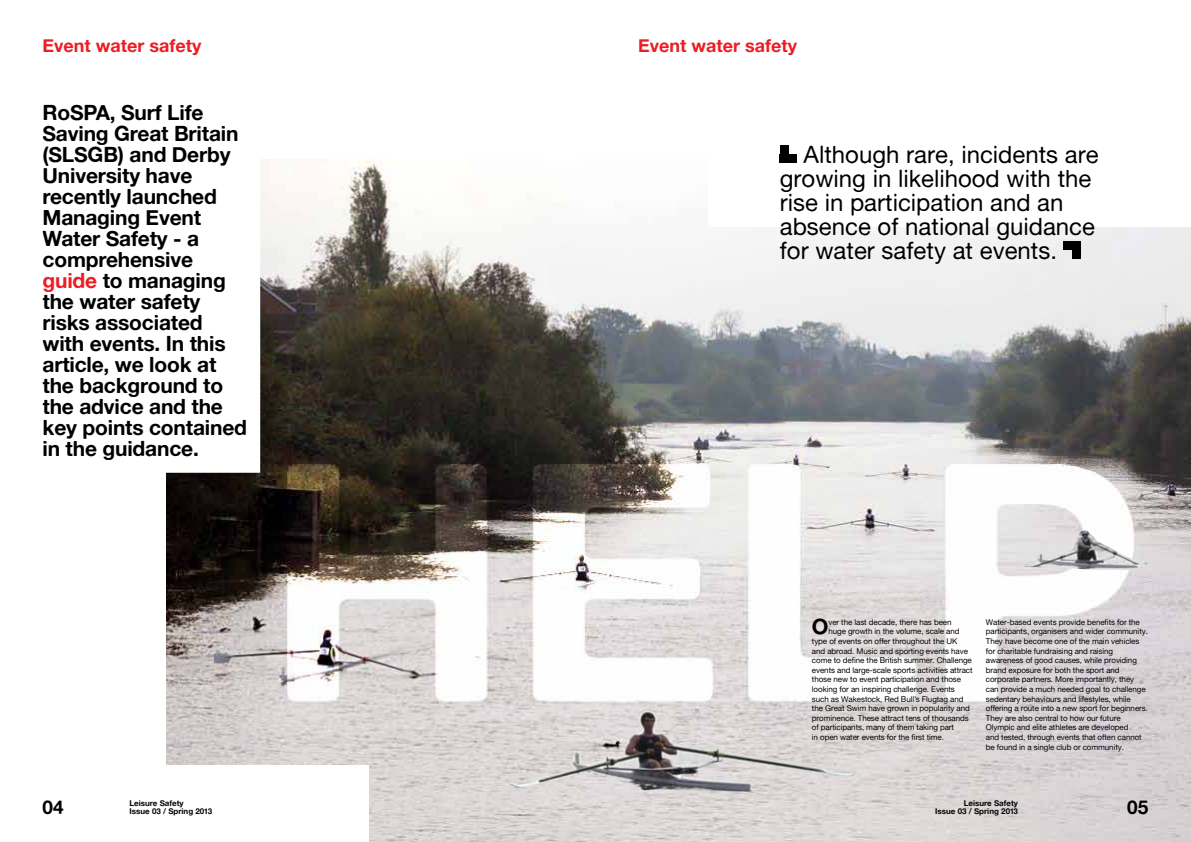
<style>
.page{position:relative;width:1191px;height:842px;background:#fff}
.page>*{position:absolute;margin:0;border:0;box-sizing:border-box;transform-origin:0 0}
.t1{font:24px/24px "Alte Haas Grotesk";color:#000}
.t2{font:21.5px "Alte Haas Grotesk Bold";color:#000}
.t3{font:21px/21px "Alte Haas Grotesk Bold";letter-spacing:-.01em;color:#000}
.t4{font:19px "Alte Haas Grotesk Bold";color:#000}
.t5{font:18px "Alte Haas Grotesk Bold";color:#ed1d24}
.t6{font:8px/9.6px "Alte Haas Grotesk";letter-spacing:-.01em;color:#000}
.t7{font:8px/8px "Alte Haas Grotesk Bold";color:#000;text-align:right}
.s1{color:#ed1d24}
</style>
<div class="page">
<img style="left:167px;top:160px;width:1024px;height:682px">
<div style="left:709px;top:142px;width:482px;height:85px;background:#fff"></div>
<div style="left:0;top:765px;width:369px;height:77px;background:#fff"></div>
<img style="left:1022px;top:530px;width:126px;height:40px">
<img style="left:510px;top:710px;width:347px;height:82px">
<div style="left:780px;top:146px;width:8px;height:17px;background:#000"></div>
<div style="left:780px;top:154px;width:17px;height:9px;background:#000"></div>
<div style="left:1064px;top:242px;width:17px;height:8px;background:#000"></div>
<div style="left:1072px;top:242px;width:9px;height:17px;background:#000"></div>
<svg style="left:166px;top:159px;width:97px;height:316px"></svg>
<h3 class="t5" style="left:43px;top:34px;width:161px">Event water safety</h3>
<h3 class="t5" style="left:638px;top:34px;width:161px">Event water safety</h3>
<p class="t3" style="left:43px;top:101px;width:206px">RoSPA, Surf Life<br>Saving Great Britain (SLSGB) and Derby<br>University have recently launched<br>Managing Event<br>Water Safety - a comprehensive <span class="s1">guide</span> to managing the water safety risks associated with events. In this article, we look at the background to the advice and the key points contained in the guidance.</p>
<h1 class="t1" style="left:780px;top:142px;width:320px;text-indent:24px">Although rare, incidents are growing in likelihood with the rise in participation and an absence of national guidance for water safety at events.</h1>
<h2 class="t2" style="left:812px;top:613px;width:18px">O</h2>
<p class="t6" style="left:828px;top:617px;width:125px">ver the last decade, there has been</p>
<p class="t6" style="left:828px;top:626px;width:133px">huge growth in the volume, scale and</p>
<p class="t6" style="left:812px;top:636px;width:147px">type of events on offer throughout the UK</p>
<p class="t6" style="left:812px;top:646px;width:158px">and abroad. Music and sporting events have</p>
<p class="t6" style="left:812px;top:655px;width:161px">come to define the British summer. Challenge</p>
<p class="t6" style="left:812px;top:665px;width:162px">events and large-scale sports activities attract</p>
<p class="t6" style="left:812px;top:674px;width:151px">those new to event participation and those</p>
<p class="t6" style="left:812px;top:684px;width:144px">looking for an inspiring challenge. Events</p>
<p class="t6" style="left:812px;top:694px;width:153px">such as Wakestock, Red Bull’s Flugtag and</p>
<p class="t6" style="left:812px;top:703px;width:159px">the Great Swim have grown in popularity and</p>
<p class="t6" style="left:812px;top:713px;width:158px">prominence. These attract tens of thousands</p>
<p class="t6" style="left:812px;top:722px;width:144px">of participants, many of them taking part</p>
<p class="t6" style="left:812px;top:732px;width:134px">in open water events for the first time.</p>
<p class="t6" style="left:986px;top:617px;width:164px">Water-based events provide benefits for the participants, organisers and wider community.<br>They have become one of the main vehicles for charitable fundraising and raising awareness of good causes, while providing brand exposure for both the sport and corporate partners. More importantly, they can provide a much needed goal to challenge sedentary behaviours and lifestyles, while offering a route into a new sport for beginners.<br>They are also central to how our future Olympic and elite athletes are developed<br>and tested, through events that often cannot be found in a single club or community.</p>
<h3 class="t4" style="left:43px;top:795px;width:23px">04</h3>
<p class="t7" style="left:129px;top:807px;width:84px">Issue 03 / Spring 2013</p>
<p class="t7" style="left:935px;top:799px;width:84px">Leisure Safety<br>Issue 03 / Spring 2013</p>
<h3 class="t4" style="left:1127px;top:795px;width:23px">05</h3>
<p class="t7" style="left:129px;top:799px;width:56px">Leisure Safety</p>
</div>
